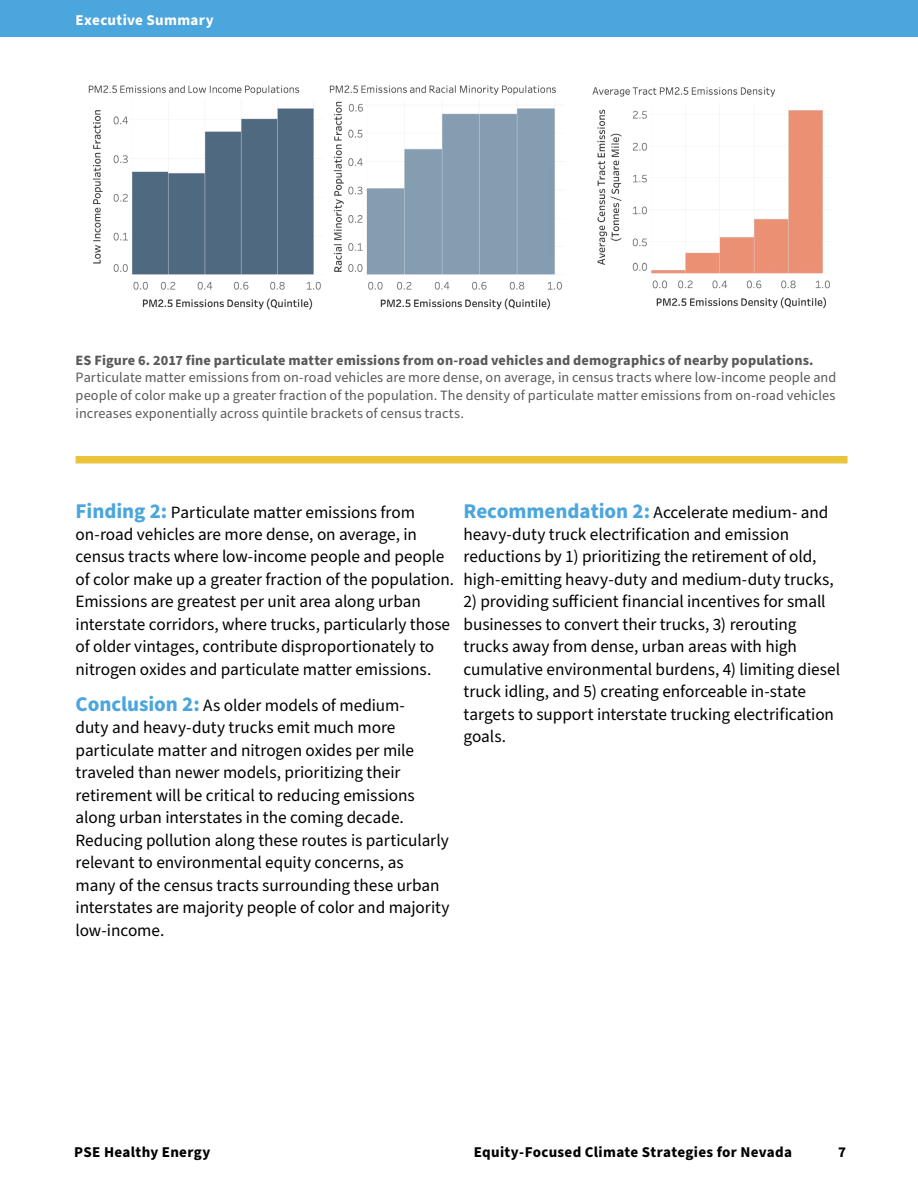
<style>
.page{position:relative;width:918px;height:1188px;background:#fff}
.page>*{position:absolute;margin:0;border:0;box-sizing:border-box;transform-origin:0 0}
.t1{font:17.25px/22.5px "Source Sans Pro";letter-spacing:-.005em;color:#000}
.t2{font:700 15px "Source Sans Pro";letter-spacing:.02em;color:#000}
.t3{font:700 15px "Source Sans Pro";letter-spacing:.025em;color:#fff}
.t4{font:14.25px/18px "Source Sans Pro";letter-spacing:.005em;color:#58595b;text-align:justify}
.t5{font:700 14.25px "Source Sans Pro";letter-spacing:.01em;color:#58595b}
.s1{font-weight:700;font-size:21px;color:#4ba6dd}
</style>
<div class="page">
<div style="left:0;top:0;width:918px;height:36px;background:#4ba6dd"></div>
<img style="left:88px;top:85px;width:474px;height:225px">
<img style="left:592px;top:87px;width:238px;height:222px">
<div style="left:76px;top:456px;width:772px;height:7px;background:#e9c43c"></div>
<p class="t3" style="left:76px;top:9px;width:140px">Executive Summary</p>
<p class="t5" style="left:76px;top:350px;width:740px">ES Figure 6. 2017 fine particulate matter emissions from on-road vehicles and demographics of nearby populations.</p>
<p class="t4" style="left:76px;top:369px;width:762px">Particulate matter emissions from on-road vehicles are more dense, on average, in census tracts where low-income people and people of color make up a greater fraction of the population. The density of particulate matter emissions from on-road vehicles increases exponentially across quintile brackets of census tracts.</p>
<p class="t1" style="left:76px;top:501px;width:380px"><span class="s1">Finding 2:</span> Particulate matter emissions from on-road vehicles are more dense, on average, in census tracts where low-income people and people of color make up a greater fraction of the population.<br>Emissions are greatest per unit area along urban interstate corridors, where trucks, particularly those of older vintages, contribute disproportionately to nitrogen oxides and particulate matter emissions.</p>
<p class="t1" style="left:76px;top:695px;width:375px"><span class="s1">Conclusion 2:</span> As older models of medium-<br>duty and heavy-duty trucks emit much more particulate matter and nitrogen oxides per mile traveled than newer models, prioritizing their retirement will be critical to reducing emissions along urban interstates in the coming decade.<br>Reducing pollution along these routes is particularly relevant to environmental equity concerns, as<br>many of the census tracts surrounding these urban interstates are majority people of color and majority low-income.</p>
<p class="t1" style="left:464px;top:501px;width:372px"><span class="s1">Recommendation 2:</span> Accelerate medium- and heavy-duty truck electrification and emission reductions by 1) prioritizing the retirement of old, high-emitting heavy-duty and medium-duty trucks,</p>
<p class="t1" style="left:464px;top:591px;width:378px">2) providing sufficient financial incentives for small businesses to convert their trucks, 3) rerouting trucks away from dense, urban areas with high cumulative environmental burdens, 4) limiting diesel truck idling, and 5) creating enforceable in-state targets to support interstate trucking electrification goals.</p>
<p class="t2" style="left:74px;top:1141px;width:138px">PSE Healthy Energy</p>
<p class="t2" style="left:474px;top:1141px;width:320px">Equity-Focused Climate Strategies for Nevada</p>
<p class="t2" style="left:838px;top:1141px;width:9px">7</p>
</div>
